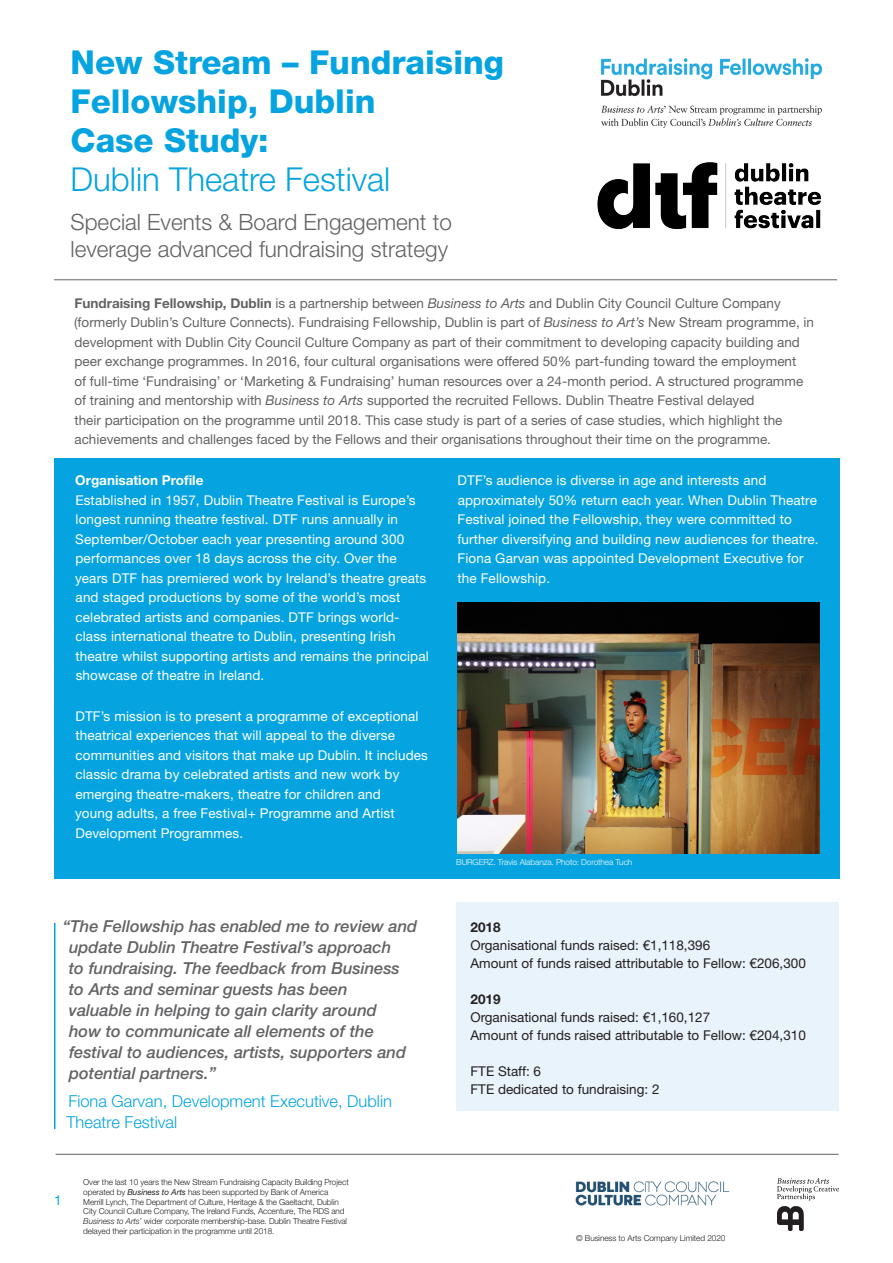
<style>
.page{position:relative;width:893px;height:1263px;background:#fff}
.page>*{position:absolute;margin:0;border:0;box-sizing:border-box;transform-origin:0 0}
.t1{font:800 33px/39px "Helvetica Neue LT Std";color:#05a4e0}
.t2{font:300 33px "Helvetica Neue LT Std";color:#05a4e0}
.t3{font:300 22.5px/27px "Helvetica Neue LT Std";color:#636366}
.t4{font:italic 500 16.5px/21px "Helvetica Neue LT Std";color:#636366}
.t5{font:300 16.5px/21px "Helvetica Neue LT Std";color:#05a4e0}
.t6{font:13.5px/19.5px "Helvetica Neue LT Std";letter-spacing:.01em;color:#fff}
.t7{font:13.5px/19.5px "Helvetica Neue LT Std";color:#636366}
.t8{font:13.5px/18px "Helvetica Neue LT Std";color:#231f20}
.t9{font:700 13.5px "Helvetica Neue LT Std";color:#fff}
.t10{font:700 13.5px "Helvetica Neue LT Std";color:#231f20}
.t11{font:13.5px "Helvetica Neue LT Std";color:#05a4e0}
.t12{font:300 8.25px/9.8px "Helvetica Neue LT Std";letter-spacing:-.01em;color:#231f20}
.t13{font:300 8.25px "Helvetica Neue LT Std";letter-spacing:-.01em;color:#fff}
.s1{font-weight:700}
.s2{font-style:italic}
.s3{font-weight:400;font-style:italic}
</style>
<div class="page">
<hr style="left:56px;top:1154px;width:783px;height:1px;background:#636366">
<hr style="left:54px;top:279px;width:783px;height:1px;background:#636366">
<img style="left:601px;top:58px;width:222px;height:70px">
<div style="left:54px;top:458px;width:785px;height:421px;background:#05a4e0"></div>
<hr style="left:54px;top:923px;width:2px;height:206px;background:#05a4e0">
<img style="left:457px;top:603px;width:363px;height:251px">
<div style="left:456px;top:902px;width:383px;height:208px;background:#e8f3fb"></div>
<img style="left:778px;top:1178px;width:61px;height:53px">
<img style="left:575px;top:1181px;width:155px;height:25px">
<img style="left:597px;top:162px;width:224px;height:68px">
<h1 class="t1" style="left:71px;top:42px;width:435px">New Stream – Fundraising<br>Fellowship, Dublin<br>Case Study:</h1>
<h1 class="t2" style="left:71px;top:159px;width:321px">Dublin Theatre Festival</h1>
<h2 class="t3" style="left:71px;top:208px;width:383px">Special Events &amp; Board Engagement to leverage advanced fundraising strategy</h2>
<p class="t7" style="left:74px;top:293px;width:741px"><span class="s1">Fundraising Fellowship, Dublin</span> is a partnership between <span class="s2">Business to Arts</span> and Dublin City Council Culture Company (formerly Dublin’s Culture Connects). Fundraising Fellowship, Dublin is part of <span class="s2">Business to Art’s</span> New Stream programme, in development with Dublin City Council Culture Company as part of their commitment to developing capacity building and peer exchange programmes. In 2016, four cultural organisations were offered 50% part-funding toward the employment<br>of full-time ‘Fundraising’ or ‘Marketing &amp; Fundraising’ human resources over a 24-month period. A structured programme of training and mentorship with <span class="s2">Business to Arts</span> supported the recruited Fellows. Dublin Theatre Festival delayed<br>their participation on the programme until 2018. This case study is part of a series of case studies, which highlight the achievements and challenges faced by the Fellows and their organisations throughout their time on the programme.</p>
<p class="t9" style="left:75px;top:472px;width:130px">Organisation Profile</p>
<p class="t6" style="left:75px;top:490px;width:355px">Established in 1957, Dublin Theatre Festival is Europe’s longest running theatre festival. DTF runs annually in September/October each year presenting around 300 performances over 18 days across the city. Over the years DTF has premiered work by Ireland’s theatre greats and staged productions by some of the world’s most celebrated artists and companies. DTF brings world&shy;class international theatre to Dublin, presenting Irish theatre whilst supporting artists and remains the principal showcase of theatre in Ireland.</p>
<p class="t6" style="left:75px;top:706px;width:354px">DTF’s mission is to present a programme of exceptional theatrical experiences that will appeal to the diverse communities and visitors that make up Dublin. It includes classic drama by celebrated artists and new work by emerging theatre-makers, theatre for children and<br>young adults, a free Festival+ Programme and Artist Development Programmes.</p>
<p class="t4" style="left:69px;top:915px;width:350px;text-indent:-6px">“The Fellowship has enabled me to review and update Dublin Theatre Festival’s approach<br>to fundraising. The feedback from Business to Arts and seminar guests has been<br>valuable in helping to gain clarity around<br>how to communicate all elements of the festival to audiences, artists, supporters and potential partners.”</p>
<p class="t5" style="left:66px;top:1090px;width:327px">Fiona Garvan, Development Executive, Dublin<br>Theatre Festival</p>
<p class="t11" style="left:54px;top:1192px;width:9px">1</p>
<p class="t12" style="left:83px;top:1177px;width:267px">Over the last 10 years the New Stream Fundraising Capacity Building Project operated by <span class="s3">Business to Arts</span> has been supported by Bank of America Merrill Lynch, The Department of Culture, Heritage &amp; the Gaeltacht, Dublin City Council Culture Company, The Ireland Funds, Accenture, The RDS and <span class="s2">Business to Arts</span>’ wider corporate membership-base. Dublin Theatre Festival delayed their participation in the programme until 2018.</p>
<p class="t6" style="left:457px;top:471px;width:363px">DTF’s audience is diverse in age and interests and approximately 50% return each year. When Dublin Theatre Festival joined the Fellowship, they were committed to further diversifying and building new audiences for theatre.<br>Fiona Garvan was appointed Development Executive for the Fellowship.</p>
<p class="t13" style="left:456px;top:857px;width:178px">BURGERZ. Travis Alabanza. Photo: Dorothea Tuch</p>
<p class="t10" style="left:470px;top:918px;width:32px">2018</p>
<p class="t8" style="left:470px;top:936px;width:337px">Organisational funds raised: €1,118,396<br>Amount of funds raised attributable to Fellow: €206,300</p>
<p class="t10" style="left:470px;top:990px;width:32px">2019</p>
<p class="t8" style="left:470px;top:1008px;width:337px">Organisational funds raised: €1,160,127<br>Amount of funds raised attributable to Fellow: €204,310</p>
<p class="t8" style="left:470px;top:1062px;width:191px">FTE Staff: 6<br>FTE dedicated to fundraising: 2</p>
<p class="t12" style="left:576px;top:1233px;width:151px">© Business to Arts Company Limited 2020</p>
</div>
